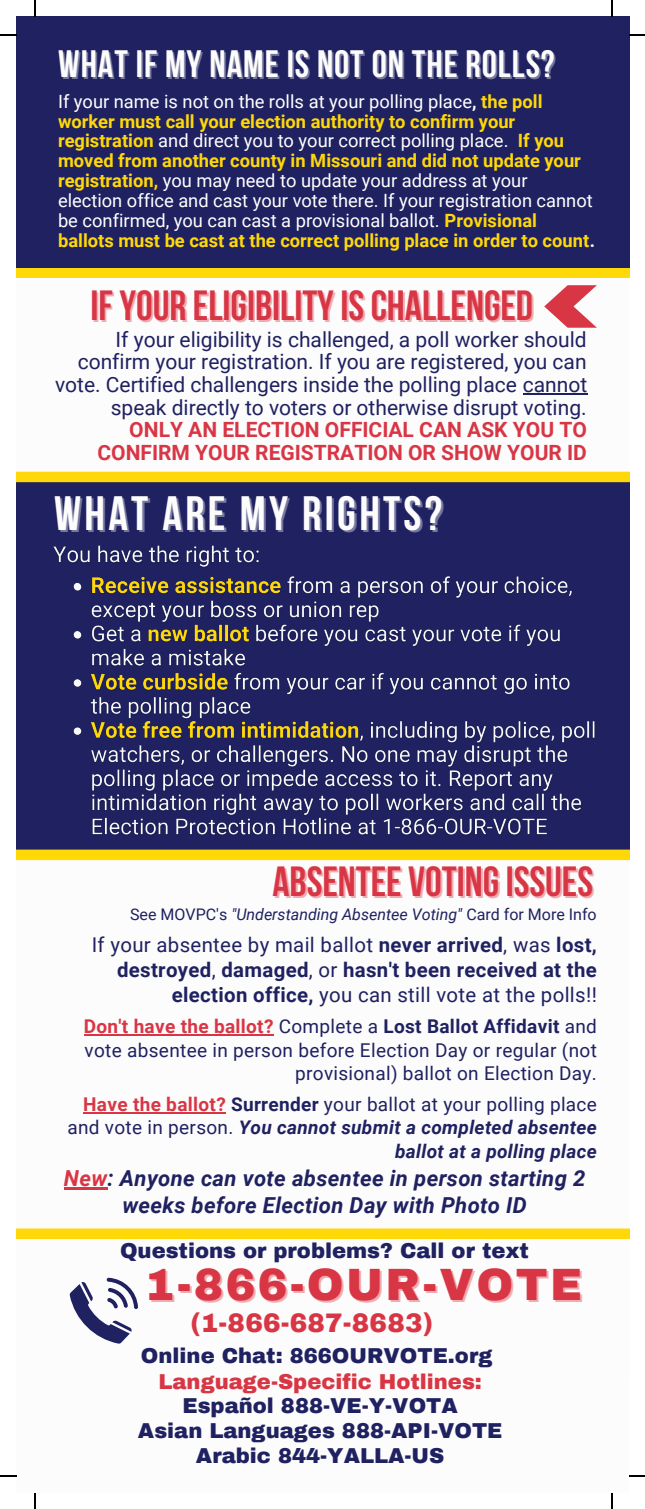
<style>
.page{position:relative;width:645px;height:1509px;background:#fff}
.page>*{position:absolute;margin:0;border:0;box-sizing:border-box;transform-origin:0 0}
.t1{font:700 48px "Bebas Neue";letter-spacing:.07em;color:#fcfcfc}
.t2{font:900 44.2px "Archivo";letter-spacing:.055em;color:#d93645}
.t3{font:700 42px "Bebas Neue";color:#d93645}
.t4{font:700 38px "Bebas Neue";letter-spacing:.025em;color:#fcfcfc}
.t5{font:900 26.2px "Archivo";letter-spacing:.01em;color:#d93645}
.t6{font:italic 700 22px/27px "Roboto";letter-spacing:.015em;color:#1f2161;text-align:center}
.t7{font:21px/22.4px "Roboto";color:#1f2161;text-align:right}
.t8{font:900 21px/24.6px "Archivo";color:#1f2161;text-align:center}
.t9{font:700 21px/22.4px "Roboto";color:#d93645;text-align:right}
.t10{font:900 21px "Archivo";color:#d93645}
.t11{font:700 20.4px/25px "Roboto";letter-spacing:.015em;color:#1f2161;text-align:right}
.t12{font:19px/23.4px "Roboto";letter-spacing:.015em;color:#1f2161;text-align:right}
.t13{font:italic 700 19px/23.4px "Roboto";letter-spacing:.015em;color:#1f2161;text-align:right}
.t14{font:18.4px/19.8px "Roboto";color:#fff}
.t15{font:italic 16px "Roboto";color:#1f2161}
.s1{font-weight:700}
.s2{font-weight:700;color:#ffd808}
.s3{font-style:normal}
.s4{font-weight:400}
.s5{font-weight:700;color:#d93645}
.s6{font-style:normal;color:#d93645}
.s7{font-weight:400;font-style:normal}
.s8{color:#d93645}
</style>
<div class="page">
<hr style="left:84px;top:1034px;width:189px;height:2px;background:#d93645">
<hr style="left:83px;top:1111px;width:143px;height:2px;background:#d93645">
<hr style="left:64px;top:1186px;width:43px;height:3px;background:#d93645">
<hr style="left:522px;top:393px;width:64px;height:2px;background:#1f2161">
<svg style="left:544px;top:285px;width:52px;height:43px"></svg>
<div style="left:16px;top:267px;width:612px;height:11px;background:#ffd808"></div>
<div style="left:16px;top:16px;width:612px;height:251px;background:#1f2161"></div>
<svg style="left:70px;top:1277px;width:68px;height:66px"></svg>
<div style="left:16px;top:477px;width:612px;height:372px;background:#1f2161"></div>
<div style="left:16px;top:471px;width:612px;height:11px;background:#ffd808"></div>
<img style="left:53px;top:545px;width:542px;height:290px">
<div style="left:16px;top:849px;width:612px;height:11px;background:#ffd808"></div>
<div style="left:16px;top:1228px;width:612px;height:10px;background:#ffd808"></div>
<svg style="left:34px;top:0;width:2px;height:17px"></svg>
<svg style="left:0;top:35px;width:16px;height:1px"></svg>
<svg style="left:611px;top:0;width:1px;height:17px"></svg>
<svg style="left:628px;top:35px;width:16px;height:1px"></svg>
<svg style="left:34px;top:1493px;width:2px;height:15px"></svg>
<svg style="left:0;top:1475px;width:16px;height:1px"></svg>
<svg style="left:611px;top:1493px;width:1px;height:15px"></svg>
<svg style="left:629px;top:1475px;width:15px;height:1px"></svg>
<h3 class="t4" style="left:58px;top:49px;width:497px">WHAT IF MY NAME IS NOT ON THE ROLLS?</h3>
<p class="t14" style="left:58px;top:92px;width:538px">If your name is not on the rolls at your polling place<span class="s1">,</span> <span class="s2">the poll worker must call your election authority to confirm your registration</span> and direct you to your correct polling place. <span class="s2">If you moved from another county in Missouri and did not update your registration,</span> you may need to update your address at your election office and cast your vote there. If your registration cannot be confirmed, you can cast a provisional ballot. <span class="s2">Provisional ballots must be cast at the correct polling place in order to count</span><span class="s1">.</span></p>
<h3 class="t3" style="left:90px;top:288px;width:443px">IF YOUR ELIGIBILITY IS CHALLENGED</h3>
<p class="t7" style="left:55px;top:328px;width:533px">If your eligibility is challenged, a poll worker should confirm your registration. If you are registered, you can vote. Certified challengers inside the polling place cannot speak directly to voters or otherwise disrupt voting.</p>
<p class="t9" style="left:97px;top:418px;width:490px">ONLY AN ELECTION OFFICIAL CAN ASK YOU TO<br>CONFIRM YOUR REGISTRATION OR SHOW YOUR ID</p>
<h1 class="t1" style="left:54px;top:493px;width:389px">WHAT ARE MY RIGHTS?</h1>
<h3 class="t3" style="left:272px;top:864px;width:322px">ABSENTEE VOTING ISSUES</h3>
<p class="t15" style="left:130px;top:904px;width:467px"><span class="s3">See MOVPC's</span> "Understanding Absentee Voting" <span class="s3">Card for More Info</span></p>
<p class="t11" style="left:92px;top:932px;width:506px"><span class="s4">If your absentee by mail ballot</span> never arrived<span class="s4">, was</span> lost, destroyed<span class="s4">,</span> damaged<span class="s4">, or</span> hasn't been received at the election office, <span class="s4">you can still vote at the polls!!</span></p>
<p class="t12" style="left:84px;top:1015px;width:514px"><span class="s5">Don't have the ballot?</span> Complete a <span class="s1">Lost Ballot Affidavit</span> and vote absentee in person before Election Day or regular (not provisional) ballot on Election Day.</p>
<p class="t13" style="left:67px;top:1092px;width:530px"><span class="s6">Have the ballot?</span> <span class="s3">Surrender</span> <span class="s7">your ballot at your polling place and vote in person.</span> You cannot submit a completed absentee ballot at a polling place</p>
<p class="t6" style="left:64px;top:1164px;width:522px"><span class="s8">New</span>: Anyone can vote absentee in person starting 2 weeks before Election Day with Photo ID</p>
<p class="t8" style="left:120px;top:1238px;width:410px">Questions or problems? Call or text</p>
<h2 class="t2" style="left:145px;top:1261px;width:438px">1-866-OUR-VOTE</h2>
<h3 class="t5" style="left:190px;top:1309px;width:244px">(1-866-687-8683)</h3>
<p class="t8" style="left:141px;top:1343px;width:353px">Online Chat: 866OURVOTE.org</p>
<p class="t10" style="left:158px;top:1369px;width:325px">Language-Specific Hotlines:</p>
<p class="t8" style="left:138px;top:1393px;width:366px">Español 888-VE-Y-VOTA<br>Asian Languages 888-API-VOTE<br>Arabic 844-YALLA-US</p>
</div>
